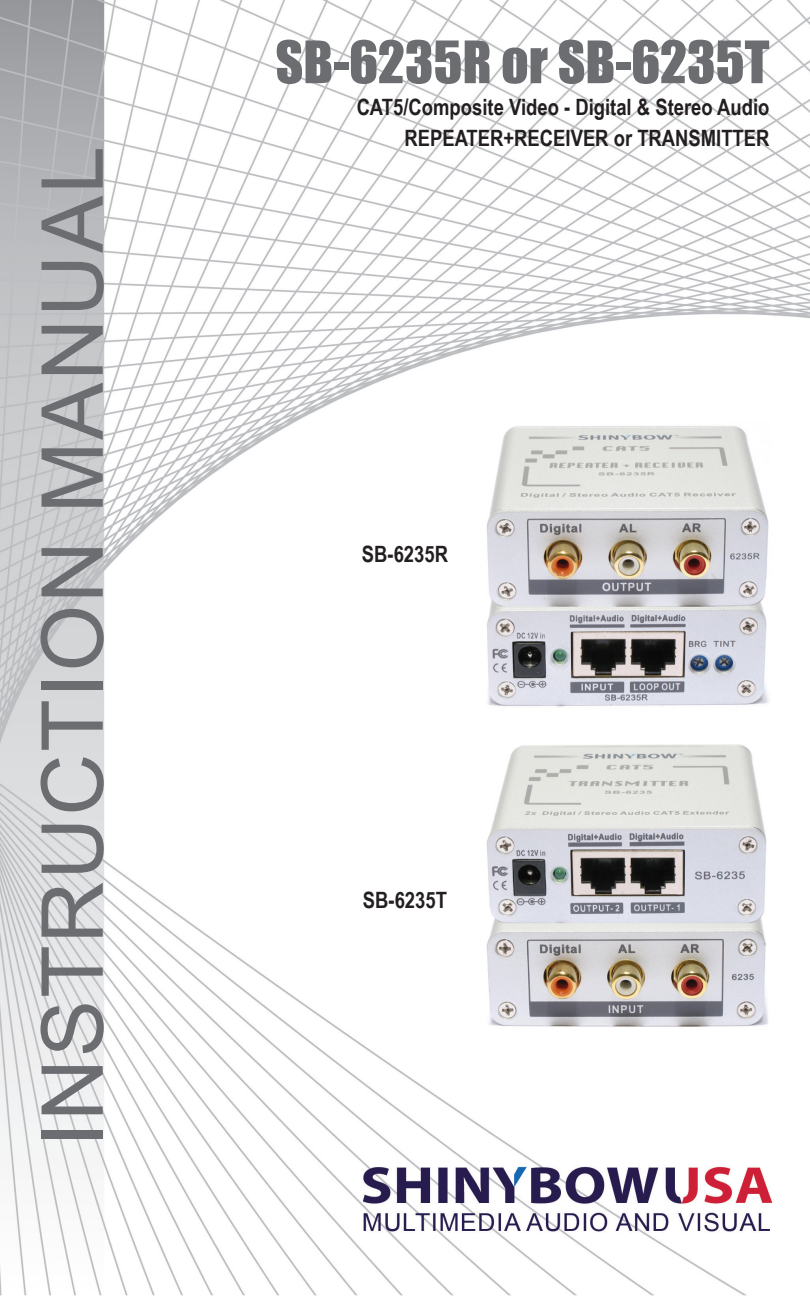
<style>
.page{position:relative;width:810px;height:1296px;background:#fff}
.page>*{position:absolute;margin:0;border:0;box-sizing:border-box;transform-origin:0 0}
.t1{font:85.5px "Arial";letter-spacing:.025em;color:#6c6d70}
.t2{font:54px "Impact";color:#6c6d70}
.t3{font:700 22.5px "Arial Narrow";color:#231f20}
</style>
<div class="page">
<img style="left:0;top:0;width:810px;height:1296px">
<img style="left:482px;top:743px;width:289px;height:289px">
<img style="left:482px;top:421px;width:290px;height:290px">
<p class="t1" style="left:14px;top:1147px;width:1002px;rotate:-90deg">INSTRUCTION MANUAL</p>
<p class="t2" style="left:275px;top:20px;width:496px">SB-6235R or SB-6235T</p>
<p class="t3" style="left:357px;top:90px;width:414px">CAT5/Composite Video - Digital &amp; Stereo Audio</p>
<p class="t3" style="left:404px;top:121px;width:367px">REPEATER+RECEIVER or TRANSMITTER</p>
<p class="t3" style="left:362px;top:537px;width:88px">SB-6235R</p>
<p class="t3" style="left:363px;top:883px;width:86px">SB-6235T</p>
</div>
